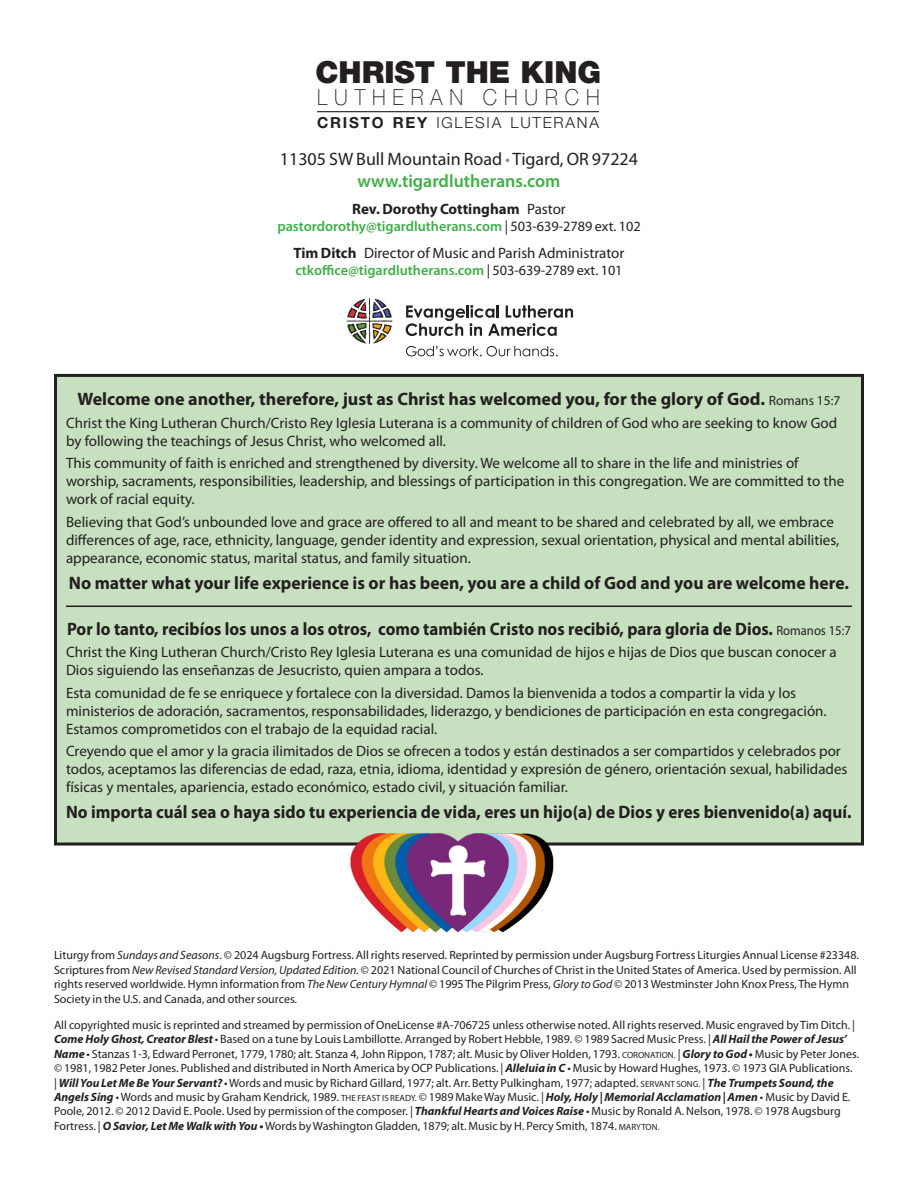
<style>
.page{position:relative;width:918px;height:1188px;background:#fff}
.page>*{position:absolute;margin:0;border:0;box-sizing:border-box;transform-origin:0 0}
.t1{font:900 30.45px "Helvetica Neue LT Std";color:#231f20}
.t2{font:100 22.2px "Helvetica Neue LT Std";letter-spacing:.34em;color:#231f20;scale:.92 1}
.t3{font:700 18px "Myriad Pro";color:#231f20}
.t4{font:700 18px "Myriad Pro";color:#231f20;scale:.94 1}
.t5{font:700 18px "Myriad Pro";color:#231f20;scale:.95 1}
.t6{font:18px "Myriad Pro";color:#231f20}
.t7{font:600 18px "Myriad Pro";color:#40ae49}
.t8{font:300 15.3px "Helvetica Neue LT Std";letter-spacing:.115em;color:#231f20}
.t9{font:15px/18px "Myriad Pro";color:#231f20}
.t10{font:700 15px "Myriad Pro";color:#231f20}
.t11{font:600 14.25px "Myriad Pro";color:#40ae49}
.acknowledgements{font:12px/14.4px "Myriad Pro";color:#231f20}
.s1{font-weight:700}
.s2{color:#939598}
.s3{font-weight:400}
.s4{font-weight:400;color:#231f20}
.s5{font-weight:400;font-size:13.5px}
.s6{font-style:italic}
.s7{font-weight:700;font-style:italic}
.s8{font-size:9px}
</style>
<div class="page">
<div style="left:56px;top:375px;width:806px;height:469px;background:#c7e0bf"></div>
<hr style="left:66px;top:606px;width:786px;height:1px;background:#231f20">
<div style="left:54px;top:374px;width:810px;height:472px;border:3px solid #231f20"></div>
<img style="left:347px;top:833px;width:213px;height:100px">
<hr style="left:317px;top:111px;width:282px;height:1px;background:#080704">
<svg style="left:347px;top:298px;width:46px;height:46px"></svg>
<svg style="left:406px;top:305px;width:167px;height:31px"></svg>
<svg style="left:406px;top:346px;width:152px;height:10px"></svg>
<p class="t1" style="left:316px;top:54px;width:287px">CHRIST THE KING</p>
<p class="t2" style="left:317px;top:85px;width:309px">LUTHERAN CHURCH</p>
<p class="t8" style="left:317px;top:113px;width:283px"><span class="s1">CRISTO REY</span> IGLESIA LUTERANA</p>
<p class="t6" style="left:280px;top:148px;width:360px">11305 SW Bull Mountain Road <span class="s2">•</span> Tigard, OR 97224</p>
<p class="t7" style="left:358px;top:169px;width:204px">www.tigardlutherans.com</p>
<p class="t10" style="left:352px;top:199px;width:215px">Rev. Dorothy Cottingham <span class="s3">Pastor</span></p>
<p class="t11" style="left:277px;top:217px;width:365px">pastordorothy@tigardlutherans.com <span class="s4">| 503-639-2789 ext. 102</span></p>
<p class="t9" style="left:294px;top:244px;width:332px"><span class="s1">Tim Ditch</span> Director of Music and Parish Administrator</p>
<p class="t11" style="left:295px;top:261px;width:329px">ctkoffice@tigardlutherans.com <span class="s4">| 503-639-2789 ext. 101</span></p>
<p class="t3" style="left:78px;top:388px;width:764px">Welcome one another, therefore, just as Christ has welcomed you, for the glory of God. <span class="s5">Romans 15:7</span></p>
<p class="t9" style="left:66px;top:414px;width:773px">Christ the King Lutheran Church/Cristo Rey Iglesia Luterana is a community of children of God who are seeking to know God by following the teachings of Jesus Christ, who welcomed all.</p>
<p class="t9" style="left:66px;top:454px;width:780px">This community of faith is enriched and strengthened by diversity. We welcome all to share in the life and ministries of worship, sacraments, responsibilities, leadership, and blessings of participation in this congregation. We are committed to the work of racial equity.</p>
<p class="t9" style="left:66px;top:513px;width:775px">Believing that God’s unbounded love and grace are offered to all and meant to be shared and celebrated by all, we embrace differences of age, race, ethnicity, language, gender identity and expression, sexual orientation, physical and mental abilities, appearance, economic status, marital status, and family situation.</p>
<p class="t3" style="left:69px;top:571px;width:782px">No matter what your life experience is or has been, you are a child of God and you are welcome here.</p>
<p class="t4" style="left:67px;top:617px;width:835px">Por lo tanto, recibíos los unos a los otros, como también Cristo nos recibió, para gloria de Dios. <span class="s5">Romanos 15:7</span></p>
<p class="t9" style="left:66px;top:643px;width:772px">Christ the King Lutheran Church/Cristo Rey Iglesia Luterana es una comunidad de hijos e hijas de Dios que buscan conocer a<br>Dios siguiendo las enseñanzas de Jesucristo, quien ampara a todos.</p>
<p class="t9" style="left:66px;top:683px;width:762px">Esta comunidad de fe se enriquece y fortalece con la diversidad. Damos la bienvenida a todos a compartir la vida y los ministerios de adoración, sacramentos, responsabilidades, liderazgo, y bendiciones de participación en esta congregación.<br>Estamos comprometidos con el trabajo de la equidad racial.</p>
<p class="t9" style="left:66px;top:742px;width:783px">Creyendo que el amor y la gracia ilimitados de Dios se ofrecen a todos y están destinados a ser compartidos y celebrados por todos, aceptamos las diferencias de edad, raza, etnia, idioma, identidad y expresión de género, orientación sexual, habilidades físicas y mentales, apariencia, estado económico, estado civil, y situación familiar.</p>
<p class="t5" style="left:66px;top:800px;width:828px">No importa cuál sea o haya sido tu experiencia de vida, eres un hijo(a) de Dios y eres bienvenido(a) aquí.</p>
<p class="acknowledgements" style="left:54px;top:948px;width:806px">Liturgy from <span class="s6">Sundays and Seasons</span>. © 2024 Augsburg Fortress. All rights reserved. Reprinted by permission under Augsburg Fortress Liturgies Annual License #23348.<br>Scriptures from <span class="s6">New Revised Standard Version, Updated Edition.</span> © 2021 National Council of Churches of Christ in the United States of America. Used by permission. All rights reserved worldwide. Hymn information from <span class="s6">The New Century Hymnal</span> © 1995 The Pilgrim Press, <span class="s6">Glory to God</span> © 2013 Westminster John Knox Press, The Hymn Society in the U.S. and Canada, and other sources.</p>
<p class="acknowledgements" style="left:54px;top:1018px;width:807px">All copyrighted music is reprinted and streamed by permission of OneLicense #A-706725 unless otherwise noted. All rights reserved. Music engraved by Tim Ditch. | <span class="s7">Come Holy Ghost, Creator Blest</span> • Based on a tune by Louis Lambillotte. Arranged by Robert Hebble, 1989. © 1989 Sacred Music Press. | <span class="s7">All Hail the Power of Jesus’ Name</span> • Stanzas 1-3, Edward Perronet, 1779, 1780; alt. Stanza 4, John Rippon, 1787; alt. Music by Oliver Holden, 1793. <span class="s8">CORONATION.</span> | <span class="s7">Glory to God •</span> Music by Peter Jones. © 1981, 1982 Peter Jones. Published and distributed in North America by OCP Publications. | <span class="s7">Alleluia in C</span> • Music by Howard Hughes, 1973. © 1973 GIA Publications.<br>| <span class="s7">Will You Let Me Be Your Servant?</span> • Words and music by Richard Gillard, 1977; alt. Arr. Betty Pulkingham, 1977; adapted. <span class="s8">SERVANT SONG.</span> | <span class="s7">The Trumpets Sound, the Angels Sing</span> • Words and music by Graham Kendrick, 1989. <span class="s8">THE FEAST IS READY.</span> © 1989 Make Way Music. | <span class="s7">Holy, Holy | Memorial Acclamation | Amen</span> • Music by David E.<br>Poole, 2012. © 2012 David E. Poole. Used by permission of the composer. | <span class="s7">Thankful Hearts and Voices Raise</span> • Music by Ronald A. Nelson, 1978. © 1978 Augsburg Fortress. | <span class="s7">O Savior, Let Me Walk with You •</span> Words by Washington Gladden, 1879; alt. Music by H. Percy Smith, 1874. <span class="s8">MARYTON.</span></p>
</div>
